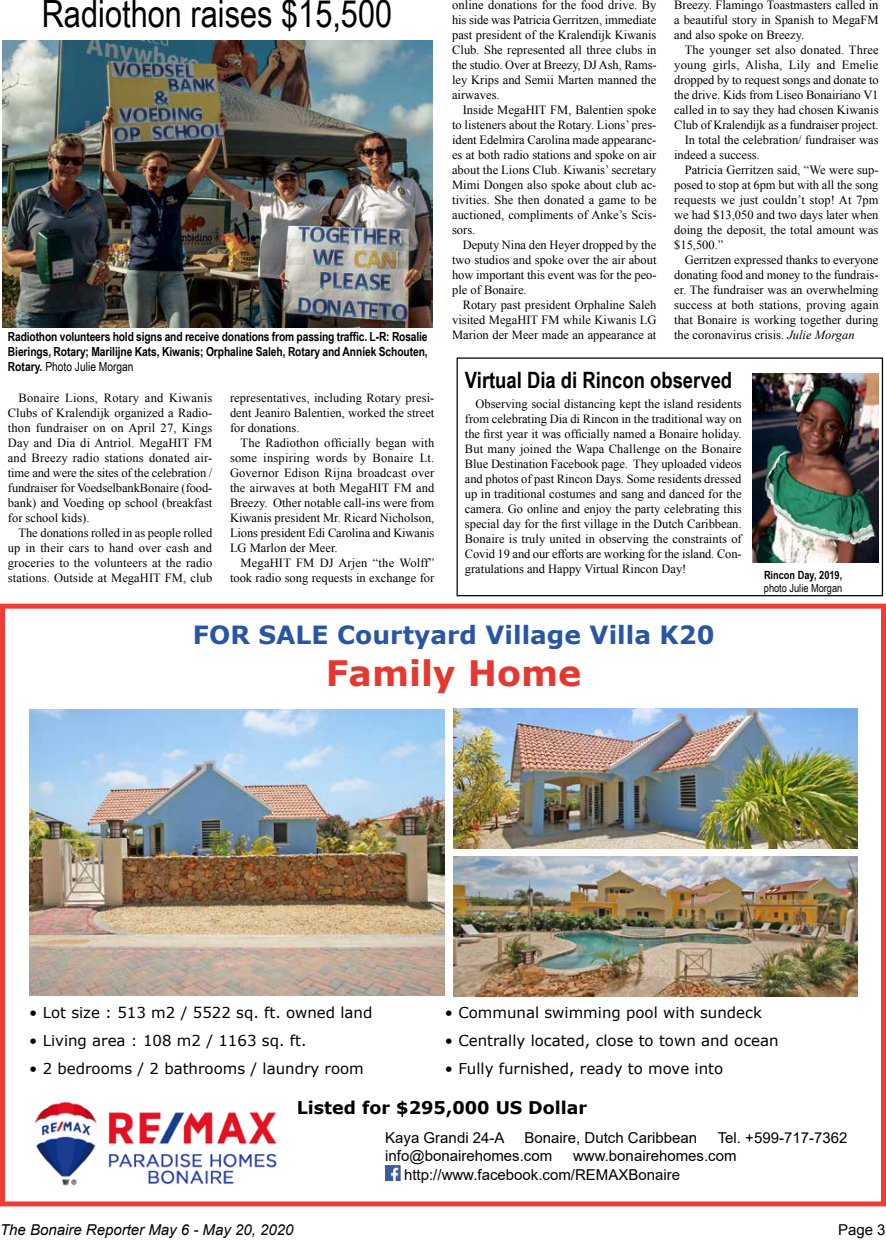
<style>
.page{position:relative;width:886px;height:1241px;background:#fff}
.page>*{position:absolute;margin:0;border:0;box-sizing:border-box;transform-origin:0 0}
.t1{font:37.5px "Arial Narrow";color:#000}
.t2{font:700 35px "Verdana";color:#e53830}
.t3{font:700 25px "Verdana";color:#2855a4}
.t4{font:700 22.5px "Arial Narrow";color:#000}
.t5{font:700 17.5px "Verdana";color:#000}
.t6{font:15px "Verdana";color:#000}
.t7{font:15px/19.2px "Arial";color:#000}
.t8{font:italic 15px "Arial";color:#000}
.t9{font:12.5px/15px "Times New Roman";color:#000;text-align:justify}
.t10{font:700 12.5px/15px "Arial Narrow";letter-spacing:-.005em;color:#000}
.t11{font:12.5px "Times New Roman";letter-spacing:.02em;color:#000}
.t12{font:11.25px "Arial Narrow";color:#000}
.t13{font:700 11.25px "Arial Narrow";color:#000}
.s1{font-style:italic}
.s2{font-weight:400}
</style>
<div class="page">
<div style="left:0;top:603px;width:886px;height:603px;border:5px solid #f13c36"></div>
<img style="left:454px;top:708px;width:403px;height:140px">
<img style="left:34px;top:1101px;width:243px;height:85px">
<img style="left:385px;top:1165px;width:16px;height:15px">
<img style="left:29px;top:709px;width:416px;height:286px">
<img style="left:454px;top:856px;width:403px;height:140px">
<img style="left:2px;top:40px;width:430px;height:287px">
<div style="left:456px;top:357px;width:427px;height:239px;border:1px solid #000"></div>
<img style="left:752px;top:373px;width:126px;height:189px">
<h1 class="t1" style="left:42px;top:-7px;width:352px">Radiothon raises $15,500</h1>
<p class="t9" style="left:452px;top:-3px;width:206px">online donations for the food drive. By his side was Patricia Gerritzen, immediate past president of the Kralendijk Kiwanis Club. She represented all three clubs in the studio. Over at Breezy, DJ Ash, Rams&shy;ley Krips and Semii Marten manned the airwaves.</p>
<p class="t9" style="left:452px;top:102px;width:206px;text-indent:11px">Inside MegaHIT FM, Balentien spoke to listeners about the Rotary. Lions’ pres&shy;ident Edelmira Carolina made appearanc&shy;es at both radio stations and spoke on air about the Lions Club. Kiwanis’ secretary Mimi Dongen also spoke about club ac&shy;tivities. She then donated a game to be auctioned, compliments of Anke’s Scis&shy;sors.</p>
<p class="t9" style="left:452px;top:237px;width:206px;text-indent:11px">Deputy Nina den Heyer dropped by the two studios and spoke over the air about how important this event was for the peo&shy;ple of Bonaire.</p>
<p class="t9" style="left:452px;top:297px;width:206px;text-indent:11px">Rotary past president Orphaline Saleh visited MegaHIT FM while Kiwanis LG Marion der Meer made an appearance at</p>
<p class="t9" style="left:674px;top:-3px;width:206px">Breezy. Flamingo Toastmasters called in a beautiful story in Spanish to MegaFM and also spoke on Breezy.</p>
<p class="t9" style="left:685px;top:42px;width:195px">The younger set also donated. Three</p>
<p class="t11" style="left:674px;top:56px;width:206px">young girls, Alisha, Lily and Emelie</p>
<p class="t9" style="left:674px;top:72px;width:206px">dropped by to request songs and donate to</p>
<p class="t9" style="left:674px;top:87px;width:206px">the drive. Kids from Liseo Bonairiano V1</p>
<p class="t9" style="left:674px;top:102px;width:206px">called in to say they had chosen Kiwanis</p>
<p class="t9" style="left:674px;top:117px;width:206px">Club of Kralendijk as a fundraiser project.</p>
<p class="t9" style="left:685px;top:132px;width:195px">In total the celebration/ fundraiser was</p>
<p class="t9" style="left:674px;top:147px;width:87px">indeed a success.</p>
<p class="t9" style="left:685px;top:162px;width:195px">Patricia Gerritzen said, “We were sup-</p>
<p class="t9" style="left:674px;top:177px;width:206px">posed to stop at 6pm but with all the song</p>
<p class="t9" style="left:674px;top:192px;width:206px">requests we just couldn’t stop! At 7pm</p>
<p class="t9" style="left:674px;top:207px;width:206px">we had $13,050 and two days later when</p>
<p class="t9" style="left:674px;top:222px;width:206px">doing the deposit, the total amount was</p>
<p class="t9" style="left:674px;top:237px;width:51px">$15,500.”</p>
<p class="t9" style="left:685px;top:252px;width:195px">Gerritzen expressed thanks to everyone</p>
<p class="t9" style="left:674px;top:267px;width:206px">donating food and money to the fundrais-</p>
<p class="t9" style="left:674px;top:282px;width:206px">er. The fundraiser was an overwhelming</p>
<p class="t9" style="left:674px;top:297px;width:206px">success at both stations, proving again</p>
<p class="t9" style="left:674px;top:312px;width:206px">that Bonaire is working together during</p>
<p class="t10" style="left:8px;top:328px;width:421px">Radiothon volunteers hold signs and receive donations from passing traffic. L-R: Rosalie</p>
<p class="t9" style="left:674px;top:327px;width:182px">the coronavirus crisis. <span class="s1">Julie Morgan</span></p>
<p class="t10" style="left:8px;top:343px;width:421px">Bierings, Rotary; Marilijne Kats, Kiwanis; Orphaline Saleh, Rotary and Anniek Schouten,<br>Rotary. <span class="s2">Photo Julie Morgan</span></p>
<h3 class="t4" style="left:465px;top:363px;width:269px">Virtual Dia di Rincon observed</h3>
<p class="t9" style="left:465px;top:396px;width:278px;text-indent:11px">Observing social distancing kept the island residents from celebrating Dia di Rincon in the traditional way on the first year it was officially named a Bonaire holiday.<br>But many joined the Wapa Challenge on the Bonaire Blue Destination Facebook page. They uploaded videos and photos of past Rincon Days. Some residents dressed up in traditional costumes and sang and danced for the camera. Go online and enjoy the party celebrating this special day for the first village in the Dutch Caribbean.<br>Bonaire is truly united in observing the constraints of Covid 19 and our efforts are working for the island. Con&shy;gratulations and Happy Virtual Rincon Day!</p>
<p class="t9" style="left:8px;top:390px;width:206px;text-indent:11px">Bonaire Lions, Rotary and Kiwanis Clubs of Kralendijk organized a Radio&shy;thon fundraiser on on April 27, Kings Day and Dia di Antriol. MegaHIT FM and Breezy radio stations donated air&shy;time and were the sites of the celebration / fundraiser for VoedselbankBonaire (food&shy;bank) and Voeding op school (breakfast for school kids).</p>
<p class="t9" style="left:8px;top:525px;width:206px;text-indent:11px">The donations rolled in as people rolled up in their cars to hand over cash and groceries to the volunteers at the radio stations. Outside at MegaHIT FM, club</p>
<p class="t9" style="left:230px;top:390px;width:206px">representatives, including Rotary presi&shy;dent Jeaniro Balentien, worked the street for donations.</p>
<p class="t9" style="left:230px;top:435px;width:206px;text-indent:11px">The Radiothon officially began with some inspiring words by Bonaire Lt.<br>Governor Edison Rijna broadcast over the airwaves at both MegaHIT FM and Breezy. Other notable call-ins were from Kiwanis president Mr. Ricard Nicholson, Lions president Edi Carolina and Kiwanis LG Marlon der Meer.</p>
<p class="t9" style="left:230px;top:555px;width:206px;text-align:right">MegaHIT FM DJ Arjen “the Wolff” took radio song requests in exchange for</p>
<p class="t13" style="left:764px;top:566px;width:80px">Rincon Day, 2019,</p>
<p class="t12" style="left:764px;top:582px;width:80px">photo Julie Morgan</p>
<h3 class="t3" style="left:193px;top:616px;width:523px">FOR SALE Courtyard Village Villa K20</h3>
<h2 class="t2" style="left:326px;top:648px;width:257px">Family Home</h2>
<p class="t6" style="left:29px;top:1001px;width:345px">• Lot size : 513 m2 / 5522 sq. ft. owned land</p>
<p class="t6" style="left:445px;top:1001px;width:319px">• Communal swimming pool with sundeck</p>
<p class="t6" style="left:29px;top:1030px;width:279px">• Living area : 108 m2 / 1163 sq. ft.</p>
<p class="t6" style="left:445px;top:1030px;width:335px">• Centrally located, close to town and ocean</p>
<p class="t6" style="left:29px;top:1058px;width:336px">• 2 bedrooms / 2 bathrooms / laundry room</p>
<p class="t6" style="left:445px;top:1058px;width:280px">• Fully furnished, ready to move into</p>
<h3 class="t5" style="left:297px;top:1095px;width:292px">Listed for $295,000 US Dollar</h3>
<p class="t7" style="left:385px;top:1127px;width:121px">Kaya Grandi 24-A</p>
<p class="t7" style="left:524px;top:1127px;width:174px">Bonaire, Dutch Caribbean</p>
<p class="t7" style="left:718px;top:1127px;width:131px">Tel. +599-717-7362</p>
<p class="t7" style="left:385px;top:1145px;width:168px">info@bonairehomes.com</p>
<p class="t7" style="left:404px;top:1145px;width:334px;text-indent:169px">www.bonairehomes.com http://www.facebook.com/REMAXBonaire</p>
<p class="t8" style="left:0;top:1219px;width:295px">The Bonaire Reporter May 6 - May 20, 2020</p>
<p class="t7" style="left:838px;top:1220px;width:49px">Page 3</p>
</div>
